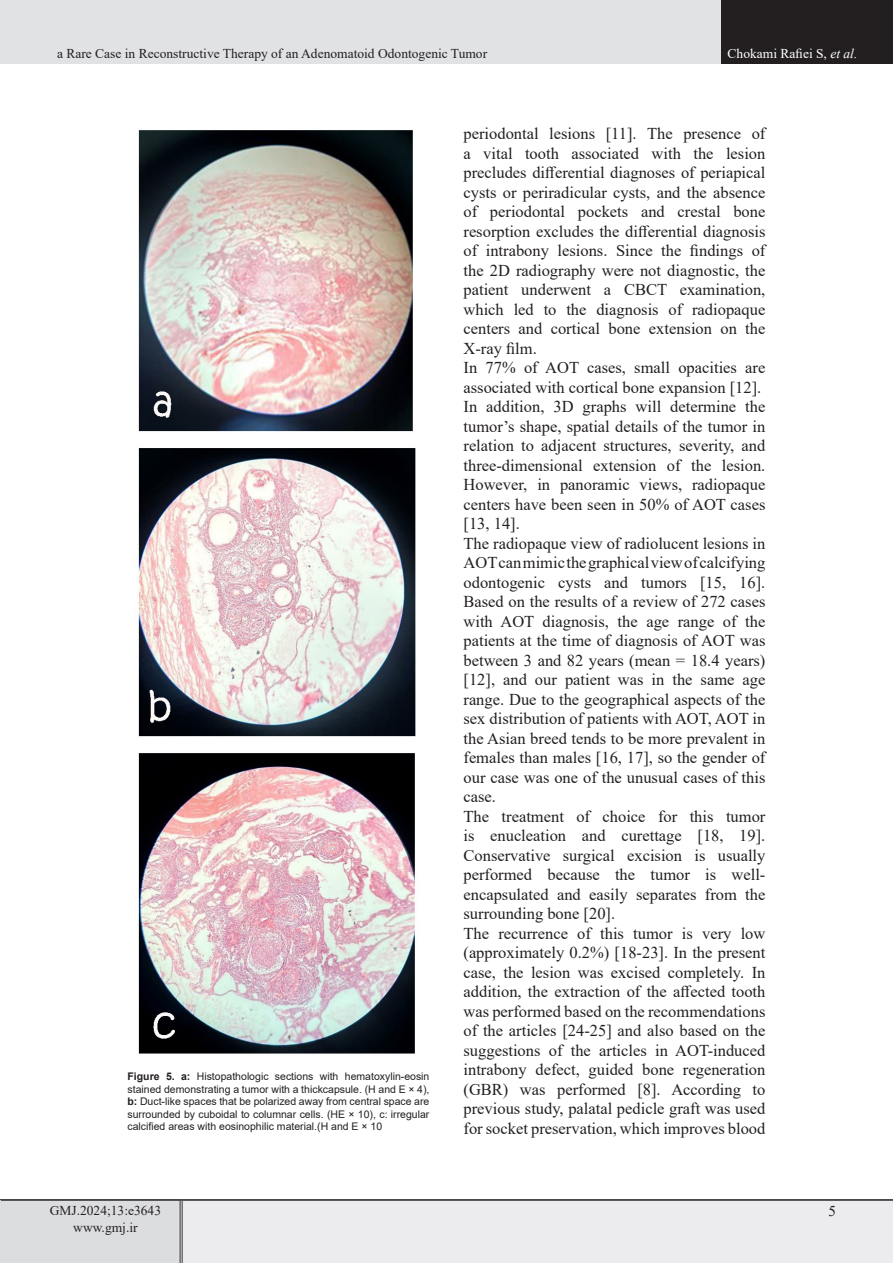
<style>
.page{position:relative;width:893px;height:1263px;background:#fff}
.page>*{position:absolute;margin:0;border:0;box-sizing:border-box;transform-origin:0 0}
.t1{font:16.5px/19.5px "Times New Roman";color:#231f20;text-align:justify}
.t2{font:15px "Times New Roman";color:#231f20}
.eeeeeeeeeeee{font:13.5px "Times New Roman";color:#231f20}
.t3{font:13.5px "Times New Roman";color:#fff}
.ttttitle{font:10.5px/12.6px "Arial";color:#231f20;text-align:justify}
.s1{font-style:italic}
.s2{font-weight:700}
</style>
<div class="page">
<div style="left:0;top:1200px;width:181px;height:63px;background:#dcdddf"></div>
<div style="left:181px;top:1200px;width:712px;height:63px;background:#ececee"></div>
<hr style="left:180px;top:1201px;width:3px;height:62px;background:#fff">
<hr style="left:180px;top:1201px;width:1px;height:62px;background:#231f20">
<hr style="left:182px;top:1201px;width:1px;height:62px;background:#231f20">
<hr style="left:0;top:1199px;width:181px;height:2px;background:#231f20">
<hr style="left:181px;top:1199px;width:712px;height:2px;background:#231f20">
<div style="left:0;top:0;width:722px;height:64px;background:#e1e2e4"></div>
<div style="left:722px;top:0;width:171px;height:64px;background:#231f20"></div>
<img style="left:138px;top:130px;width:278px;height:924px">
<p class="eeeeeeeeeeee" style="left:57px;top:44px;width:432px">a Rare Case in Reconstructive Therapy of an Adenomatoid Odontogenic Tumor</p>
<p class="t3" style="left:728px;top:44px;width:131px">Chokami Rafiei S, <span class="s1">et al.</span></p>
<p class="ttttitle" style="left:128px;top:1070px;width:303px"><span class="s2">Figure 5. a:</span> Histopathologic sections with hematoxylin-eosin stained demonstrating a tumor with a thickcapsule. (H and E × 4), <span class="s2">b:</span> Duct-like spaces that be polarized away from central space are surrounded by cuboidal to columnar cells. (HE × 10), c: irregular calcified areas with eosinophilic material.(H and E × 10</p>
<p class="eeeeeeeeeeee" style="left:50px;top:1201px;width:113px">GMJ.2024;13:e3643</p>
<p class="eeeeeeeeeeee" style="left:73px;top:1217px;width:66px">www.gmj.ir</p>
<p class="t1" style="left:463px;top:123px;width:303px">periodontal lesions [11]. The presence of a vital tooth associated with the lesion precludes differential diagnoses of periapical cysts or periradicular cysts, and the absence of periodontal pockets and crestal bone resorption excludes the differential diagnosis of intrabony lesions. Since the findings of the 2D radiography were not diagnostic, the patient underwent a CBCT examination, which led to the diagnosis of radiopaque centers and cortical bone extension on the X-ray film.</p>
<p class="t1" style="left:463px;top:357px;width:303px">In 77% of AOT cases, small opacities are associated with cortical bone expansion [12].</p>
<p class="t1" style="left:463px;top:396px;width:303px">In addition, 3D graphs will determine the tumor’s shape, spatial details of the tumor in relation to adjacent structures, severity, and three-dimensional extension of the lesion.<br>However, in panoramic views, radiopaque centers have been seen in 50% of AOT cases [13, 14].</p>
<p class="t1" style="left:463px;top:533px;width:303px">The radiopaque view of radiolucent lesions in AOT can mimic the graphical view of calcifying odontogenic cysts and tumors [15, 16].</p>
<p class="t1" style="left:463px;top:591px;width:303px">Based on the results of a review of 272 cases with AOT diagnosis, the age range of the patients at the time of diagnosis of AOT was between 3 and 82 years (mean = 18.4 years) [12], and our patient was in the same age range. Due to the geographical aspects of the sex distribution of patients with AOT, AOT in the Asian breed tends to be more prevalent in females than males [16, 17], so the gender of our case was one of the unusual cases of this case.</p>
<p class="t1" style="left:463px;top:806px;width:303px">The treatment of choice for this tumor is enucleation and curettage [18, 19].<br>Conservative surgical excision is usually performed because the tumor is well&shy;encapsulated and easily separates from the surrounding bone [20].</p>
<p class="t1" style="left:463px;top:923px;width:303px">The recurrence of this tumor is very low (approximately 0.2%) [18-23]. In the present case, the lesion was excised completely. In addition, the extraction of the affected tooth was performed based on the recommendations of the articles [24-25] and also based on the suggestions of the articles in AOT-induced intrabony defect, guided bone regeneration (GBR) was performed [8]. According to previous study, palatal pedicle graft was used for socket preservation, which improves blood</p>
<p class="t2" style="left:828px;top:1201px;width:9px">5</p>
</div>
